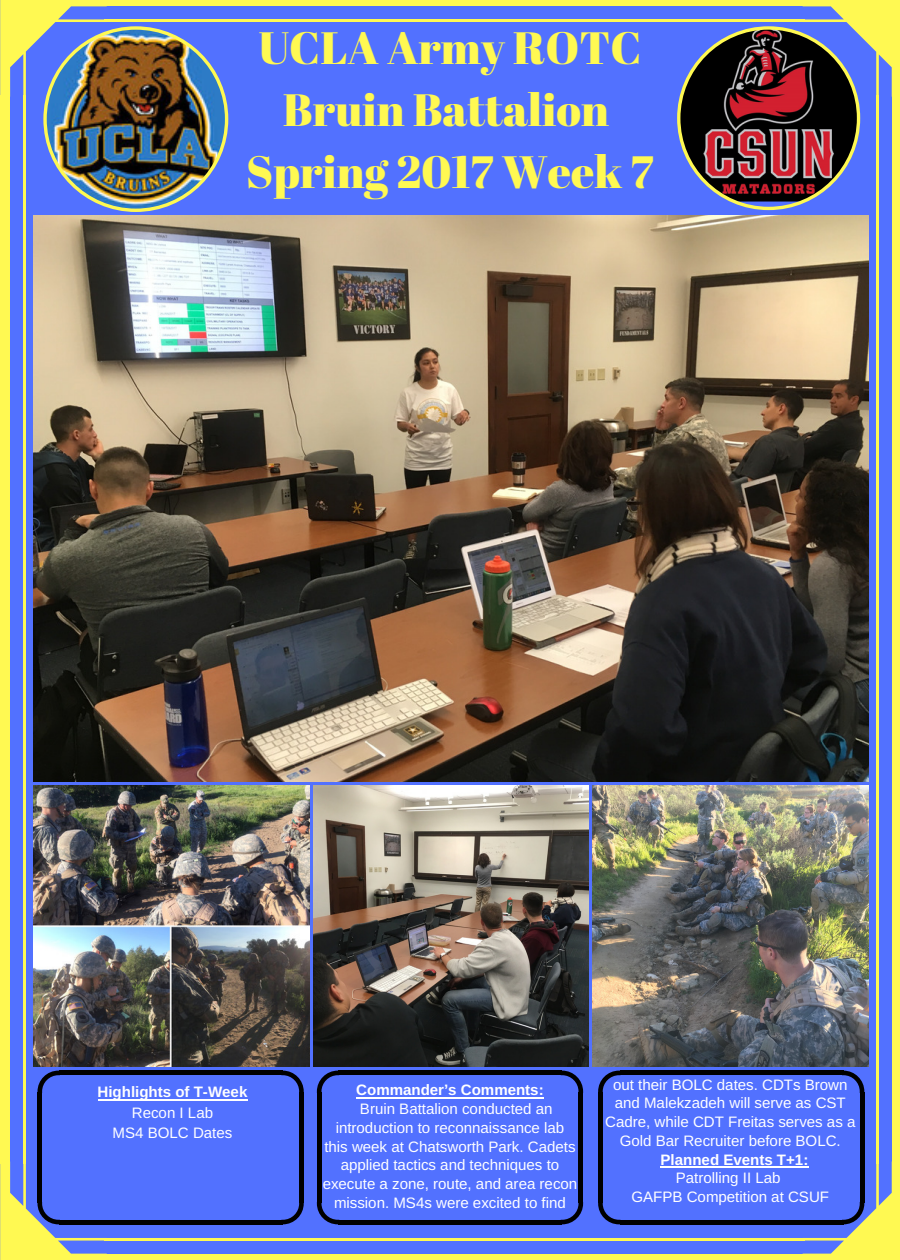
<style>
.page{position:relative;width:900px;height:1260px;background:#5271ff}
.page>*{position:absolute;margin:0;border:0;box-sizing:border-box;transform-origin:0 0}
.t1{font:45.25px/62px "Abril Fatface";color:#fff952;text-align:center}
.t2{font:15px/18.8px "Arimo";color:#fff;text-align:center}
.t3{font:700 15px "Arimo";color:#fff}
</style>
<div class="page">
<div style="left:0;top:95px;width:10px;height:1069px;background:#fff952"></div>
<hr style="left:23px;top:95px;width:3px;height:1069px;background:#fff952">
<div style="left:105px;top:1254px;width:700px;height:6px;background:#fff952"></div>
<hr style="left:105px;top:1238px;width:700px;height:3px;background:#fff952">
<hr style="left:876px;top:95px;width:3px;height:1069px;background:#fff952">
<div style="left:892px;top:95px;width:8px;height:1069px;background:#fff952"></div>
<hr style="left:105px;top:19px;width:700px;height:3px;background:#fff952">
<div style="left:105px;top:0;width:700px;height:6px;background:#fff952"></div>
<img style="left:0;top:0;width:228px;height:212px">
<svg style="left:677px;top:0;width:223px;height:210px"></svg>
<svg style="left:38px;top:1071px;width:22px;height:22px"></svg>
<svg style="left:281px;top:1071px;width:23px;height:21px"></svg>
<hr style="left:59px;top:1071px;width:224px;height:4px;background:#000">
<hr style="left:38px;top:1092px;width:4px;height:111px;background:#000">
<hr style="left:59px;top:1220px;width:224px;height:4px;background:#000">
<svg style="left:0;top:1162px;width:107px;height:98px"></svg>
<div style="left:299px;top:1092px;width:5px;height:111px;background:#000"></div>
<svg style="left:281px;top:1203px;width:23px;height:21px"></svg>
<svg style="left:317px;top:1071px;width:22px;height:22px"></svg>
<svg style="left:561px;top:1071px;width:22px;height:22px"></svg>
<hr style="left:338px;top:1071px;width:224px;height:4px;background:#000">
<hr style="left:317px;top:1092px;width:4px;height:111px;background:#000">
<hr style="left:338px;top:1220px;width:224px;height:4px;background:#000">
<svg style="left:317px;top:1202px;width:22px;height:22px"></svg>
<hr style="left:579px;top:1092px;width:4px;height:111px;background:#000">
<svg style="left:561px;top:1202px;width:22px;height:22px"></svg>
<svg style="left:598px;top:1071px;width:23px;height:21px"></svg>
<svg style="left:842px;top:1071px;width:22px;height:22px"></svg>
<hr style="left:620px;top:1071px;width:224px;height:4px;background:#000">
<div style="left:598px;top:1092px;width:5px;height:111px;background:#000"></div>
<hr style="left:620px;top:1220px;width:224px;height:4px;background:#000">
<svg style="left:598px;top:1203px;width:23px;height:21px"></svg>
<hr style="left:860px;top:1092px;width:4px;height:111px;background:#000">
<svg style="left:98px;top:1099px;width:149px;height:2px"></svg>
<svg style="left:356px;top:1097px;width:188px;height:2px"></svg>
<svg style="left:661px;top:1162px;width:239px;height:98px"></svg>
<img style="left:34px;top:216px;width:834px;height:566px">
<img style="left:34px;top:786px;width:275px;height:281px">
<img style="left:313px;top:786px;width:276px;height:281px">
<img style="left:592px;top:786px;width:276px;height:281px">
<h1 class="t1" style="left:246px;top:15px;width:409px">UCLA Army ROTC<br>Bruin Battalion<br>Spring 2017 Week 7</h1>
<p class="t3" style="left:98px;top:1083px;width:151px">Highlights of T-Week</p>
<p class="t2" style="left:113px;top:1102px;width:121px;line-height:20.5px">Recon I Lab<br>MS4 BOLC Dates</p>
<p class="t3" style="left:356px;top:1082px;width:189px">Commander’s Comments:</p>
<p class="t2" style="left:360px;top:1099px;width:194px">Bruin Battalion conducted an</p>
<p class="t2" style="left:336px;top:1118px;width:230px">introduction to reconnaissance lab</p>
<p class="t2" style="left:324px;top:1137px;width:253px">this week at Chatsworth Park. Cadets</p>
<p class="t2" style="left:341px;top:1156px;width:220px">applied tactics and techniques to</p>
<p class="t2" style="left:323px;top:1174px;width:256px">execute a zone, route, and area recon</p>
<p class="t2" style="left:334px;top:1193px;width:233px">mission. MS4s were excited to find</p>
<p class="t2" style="left:605px;top:1075px;width:252px">out their BOLC dates. CDTs Brown and Malekzadeh will serve as CST<br>Cadre, while CDT Freitas serves as a<br>Gold Bar Recruiter before BOLC.</p>
<p class="t3" style="left:661px;top:1151px;width:149px">Planned Events T+1:</p>
<p class="t2" style="left:632px;top:1169px;width:199px">Patrolling II Lab<br>GAFPB Competition at CSUF</p>
</div>
